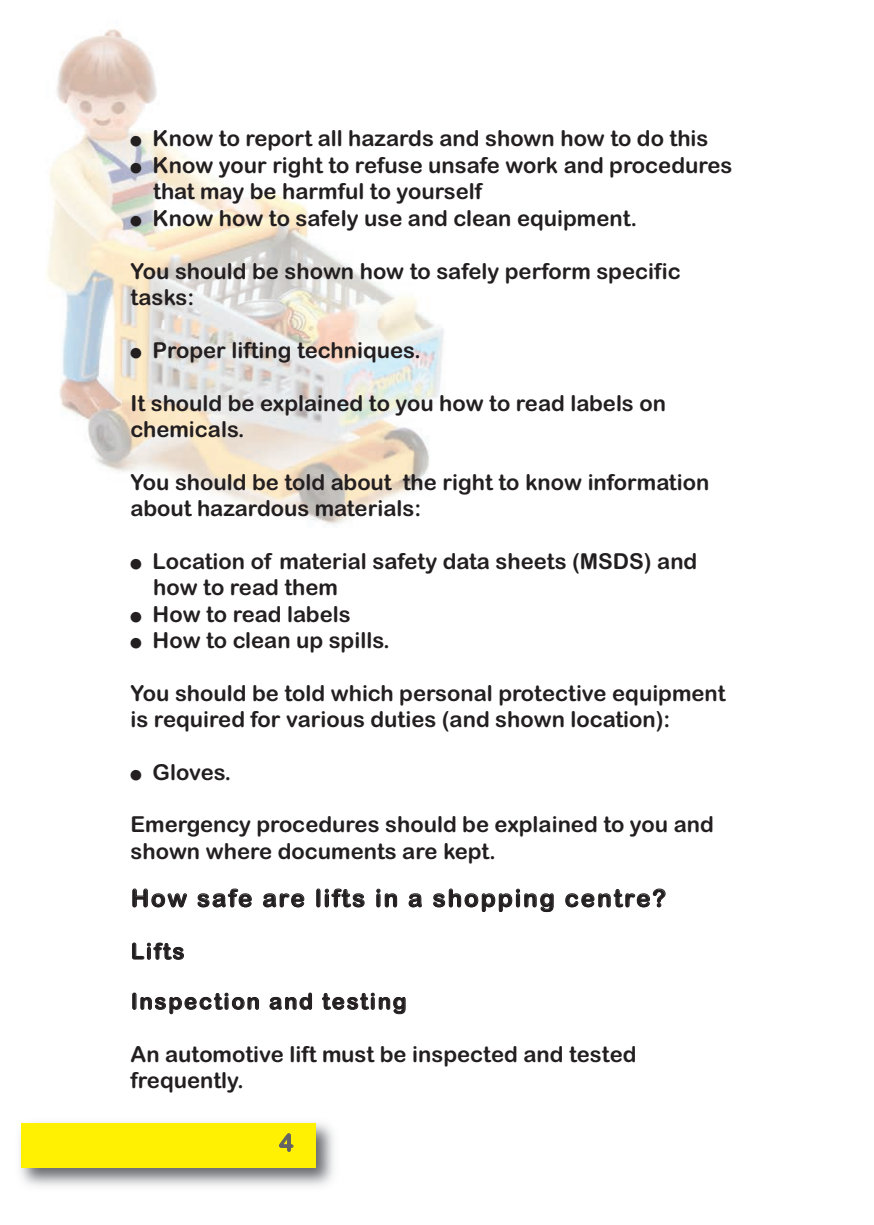
<style>
.page{position:relative;width:874px;height:1225px;background:#fff}
.page>*{position:absolute;margin:0;border:0;box-sizing:border-box;transform-origin:0 0}
.t1{font:24px "Arial Rounded MT Bold";letter-spacing:.085em;color:#231f20}
.t2{font:24px "Arial Rounded MT Bold";color:#636366}
.t3{font:22px/26.4px "Arial Rounded MT Bold";color:#231f20}
.t4{font:22px "Arial Rounded MT Bold";letter-spacing:.08em;color:#231f20}
</style>
<div class="page">
<img style="left:20px;top:1122px;width:314px;height:64px">
<div style="left:21px;top:1123px;width:294px;height:44px;background:#fff101"></div>
<img style="left:47px;top:29px;width:397px;height:496px">
<p class="t3" style="left:130px;top:126px;width:579px">● Know to report all hazards and shown how to do this</p>
<p class="t3" style="left:153px;top:152px;width:580px;text-indent:-23px">● Know your right to refuse unsafe work and procedures that may be harmful to yourself</p>
<p class="t3" style="left:130px;top:205px;width:508px">● Know how to safely use and clean equipment.</p>
<p class="t3" style="left:130px;top:258px;width:551px">You should be shown how to safely perform specific tasks:</p>
<p class="t3" style="left:130px;top:337px;width:292px">● Proper lifting techniques.</p>
<p class="t3" style="left:130px;top:390px;width:536px">It should be explained to you how to read labels on chemicals.</p>
<p class="t3" style="left:130px;top:469px;width:580px">You should be told about the right to know information about hazardous materials:</p>
<p class="t3" style="left:153px;top:548px;width:545px;text-indent:-23px">● Location of material safety data sheets (MSDS) and how to read them</p>
<p class="t3" style="left:130px;top:601px;width:221px">● How to read labels</p>
<p class="t3" style="left:130px;top:627px;width:261px">● How to clean up spills.</p>
<p class="t3" style="left:130px;top:680px;width:596px">You should be told which personal protective equipment is required for various duties (and shown location):</p>
<p class="t3" style="left:130px;top:759px;width:102px">● Gloves.</p>
<p class="t3" style="left:130px;top:811px;width:584px">Emergency procedures should be explained to you and shown where documents are kept.</p>
<p class="t1" style="left:131px;top:884px;width:536px">How safe are lifts in a shopping centre?</p>
<p class="t3" style="left:131px;top:938px;width:55px">Lifts</p>
<p class="t4" style="left:131px;top:988px;width:277px">Inspection and testing</p>
<p class="t3" style="left:130px;top:1041px;width:507px">An automotive lift must be inspected and tested frequently.</p>
<p class="t2" style="left:279px;top:1128px;width:16px">4</p>
</div>
